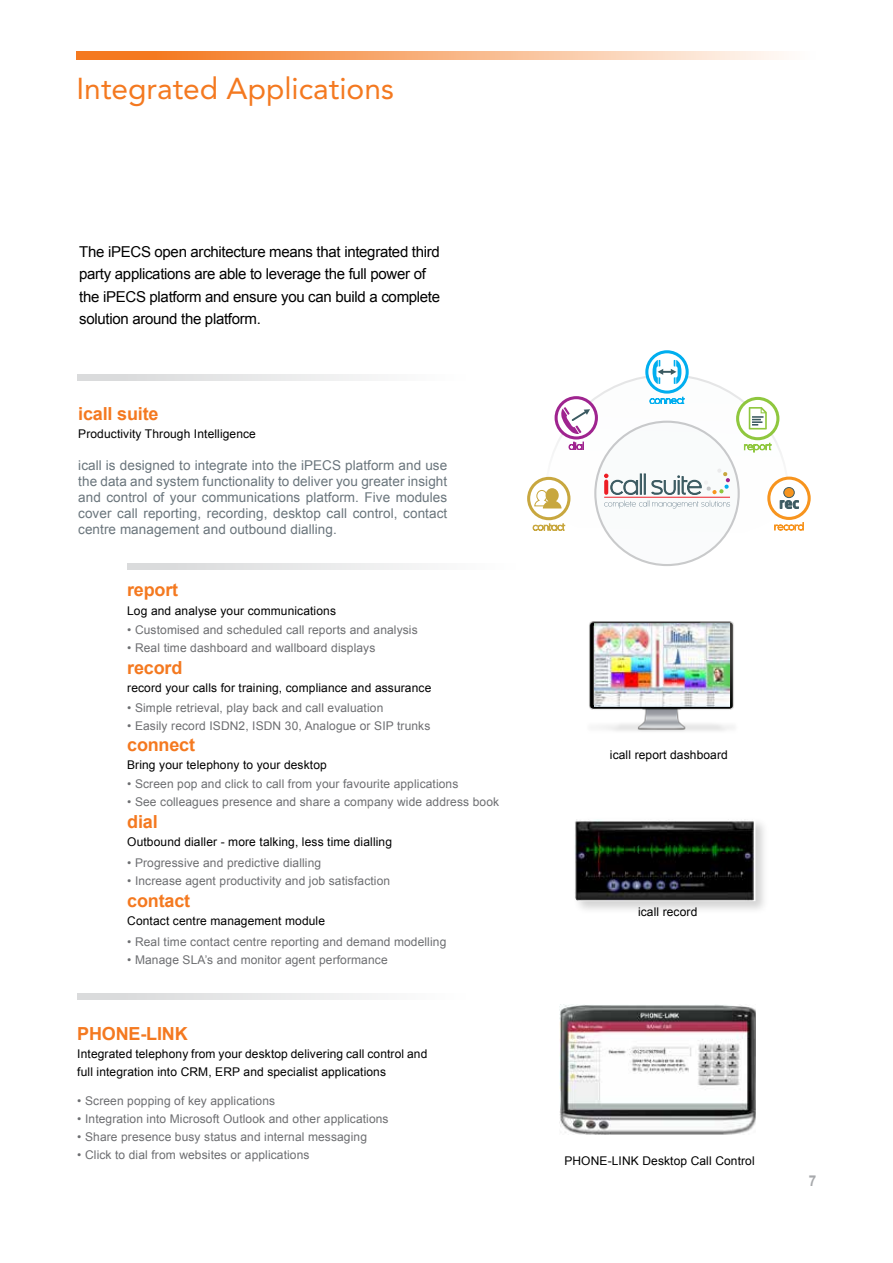
<style>
.page{position:relative;width:893px;height:1263px;background:#fff}
.page>*{position:absolute;margin:0;border:0;box-sizing:border-box;transform-origin:0 0}
.t1{font:30px "Avenir LT Std";color:#f47920}
.t2{font:700 18px "Arial";letter-spacing:-.01em;color:#f47920}
.t3{font:15px/22.5px "Arial";letter-spacing:-.02em;color:#000}
.t4{font:700 15px "Arial";color:#a7a9ac;scale:.9 1}
.t5{font:13.5px/16.2px "Arial";letter-spacing:.005em;color:#6a757c;text-align:justify}
.t6{font:12px "Arial";letter-spacing:.01em;color:#6d6e71}
.t7{font:12px/18px "Arial";letter-spacing:.01em;color:#000}
</style>
<div class="page">
<svg style="left:77px;top:374px;width:295px;height:7px;fill:#e5e6e6"></svg>
<svg style="left:77px;top:993px;width:295px;height:6px;fill:#e5e6e6"></svg>
<svg style="left:127px;top:563px;width:295px;height:6px;fill:#e5e6e6"></svg>
<img style="left:589px;top:621px;width:145px;height:111px">
<img style="left:594px;top:623px;width:136px;height:83px">
<div style="left:572px;top:817px;width:198px;height:98px;background:#000;opacity:.18"></div>
<img style="left:574px;top:819px;width:181px;height:82px">
<svg style="left:647px;top:352px;width:40px;height:40px"></svg>
<div style="left:645px;top:350px;width:44px;height:44px;border:3px solid #00aeef;border-radius:50%"></div>
<svg style="left:769px;top:478px;width:40px;height:40px"></svg>
<div style="left:767px;top:477px;width:44px;height:43px;border:3px solid #f7941e;border-radius:50%"></div>
<svg style="left:529px;top:478px;width:40px;height:41px"></svg>
<div style="left:527px;top:477px;width:43px;height:43px;border:3px solid #c8a73f;border-radius:50%"></div>
<div style="left:595px;top:422px;width:144px;height:143px;background:#f5f8f9;border-radius:50%"></div>
<svg style="left:533px;top:360px;width:270px;height:185px"></svg>
<img style="left:559px;top:1005px;width:197px;height:129px">
<svg style="left:77px;top:51px;width:707px;height:9px"></svg>
<h1 class="t1" style="left:77px;top:71px;width:319px">Integrated Applications</h1>
<p class="t3" style="left:79px;top:240px;width:362px">The iPECS open architecture means that integrated third party applications are able to leverage the full power of the iPECS platform and ensure you can build a complete solution around the platform.</p>
<h2 class="t2" style="left:78px;top:402px;width:82px">icall suite</h2>
<p class="t7" style="left:78px;top:425px;width:179px">Productivity Through Intelligence</p>
<p class="t5" style="left:78px;top:457px;width:370px">icall is designed to integrate into the iPECS platform and use the data and system functionality to deliver you greater insight and control of your communications platform. Five modules cover call reporting, recording, desktop call control, contact centre management and outbound dialling.</p>
<h2 class="t2" style="left:127px;top:578px;width:53px">report</h2>
<p class="t7" style="left:127px;top:601px;width:210px">Log and analyse your communications</p>
<p class="t6" style="left:127px;top:621px;width:292px">• Customised and scheduled call reports and analysis</p>
<p class="t6" style="left:127px;top:639px;width:250px">• Real time dashboard and wallboard displays</p>
<h2 class="t2" style="left:127px;top:655px;width:57px">record</h2>
<p class="t7" style="left:127px;top:679px;width:306px">record your calls for training, compliance and assurance</p>
<p class="t6" style="left:127px;top:700px;width:258px">• Simple retrieval, play back and call evaluation</p>
<p class="t6" style="left:127px;top:718px;width:305px">• Easily record ISDN2, ISDN 30, Analogue or SIP trunks</p>
<h2 class="t2" style="left:127px;top:732px;width:69px">connect</h2>
<p class="t7" style="left:127px;top:756px;width:201px">Bring your telephony to your desktop</p>
<p class="t6" style="left:127px;top:776px;width:333px">• Screen pop and click to call from your favourite applications</p>
<p class="t6" style="left:127px;top:794px;width:373px">• See colleagues presence and share a company wide address book</p>
<h2 class="t2" style="left:127px;top:810px;width:32px">dial</h2>
<p class="t7" style="left:127px;top:833px;width:266px">Outbound dialler - more talking, less time dialling</p>
<p class="t6" style="left:127px;top:855px;width:195px">• Progressive and predictive dialling</p>
<p class="t6" style="left:127px;top:873px;width:264px">• Increase agent productivity and job satisfaction</p>
<h2 class="t2" style="left:127px;top:889px;width:64px">contact</h2>
<p class="t7" style="left:127px;top:912px;width:199px">Contact centre management module</p>
<p class="t6" style="left:127px;top:934px;width:321px">• Real time contact centre reporting and demand modelling</p>
<p class="t6" style="left:127px;top:952px;width:262px">• Manage SLA’s and monitor agent performance</p>
<h2 class="t2" style="left:77px;top:1022px;width:112px">PHONE-LINK</h2>
<p class="t7" style="left:77px;top:1045px;width:352px">Integrated telephony from your desktop delivering call control and full integration into CRM, ERP and specialist applications</p>
<p class="t6" style="left:77px;top:1093px;width:199px">• Screen popping of key applications</p>
<p class="t6" style="left:77px;top:1111px;width:313px">• Integration into Microsoft Outlook and other applications</p>
<p class="t6" style="left:77px;top:1129px;width:291px">• Share presence busy status and internal messaging</p>
<p class="t6" style="left:77px;top:1147px;width:234px">• Click to dial from websites or applications</p>
<p class="t7" style="left:610px;top:746px;width:119px">icall report dashboard</p>
<p class="t7" style="left:638px;top:903px;width:61px">icall record</p>
<p class="t7" style="left:564px;top:1152px;width:192px">PHONE-LINK Desktop Call Control</p>
<p class="t4" style="left:809px;top:1171px;width:10px">7</p>
</div>
